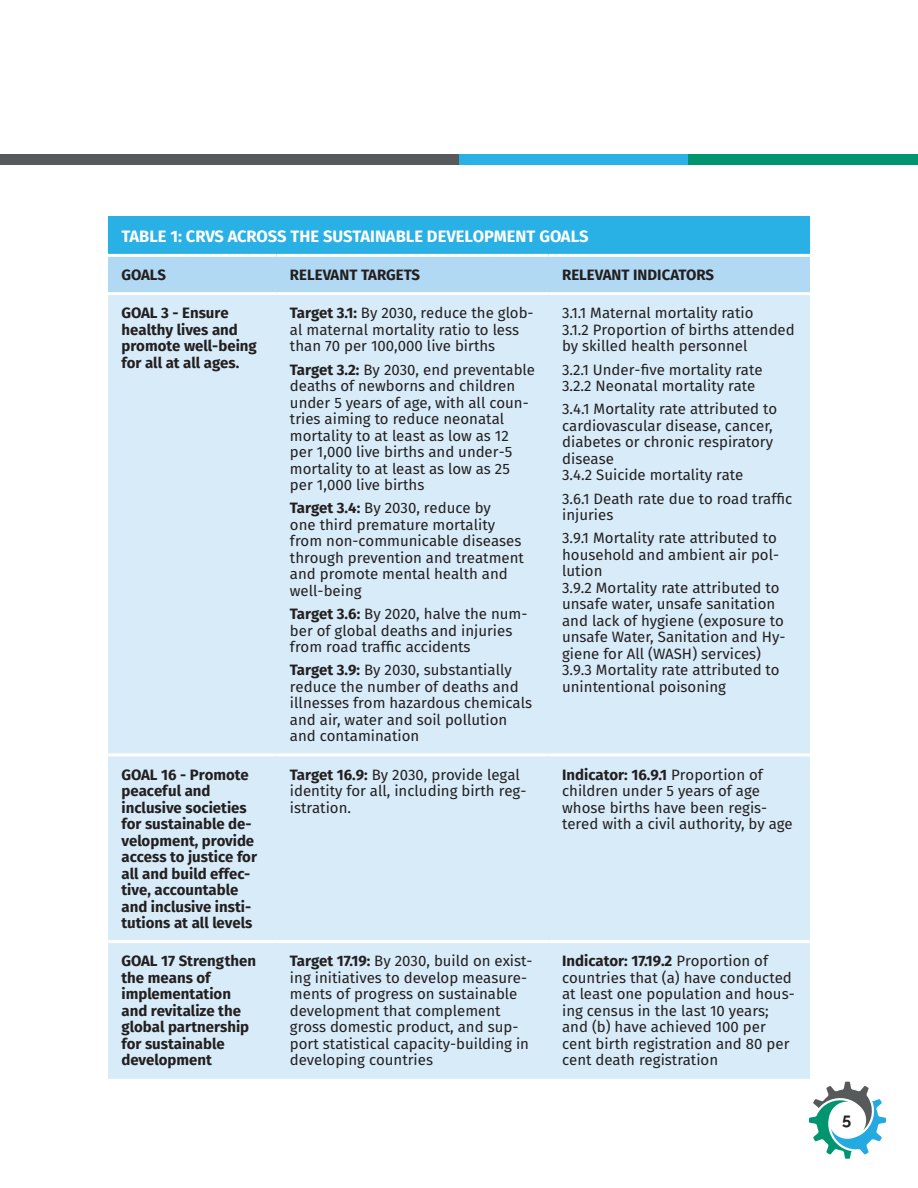
<style>
.page{position:relative;width:918px;height:1188px;background:#fff}
.page>*{position:absolute;margin:0;border:0;box-sizing:border-box;transform-origin:0 0}
.t1{font:700 16.5px "Fira Sans";color:#fff}
.t2{font:700 16.5px "Raleway";color:#231f20}
.Table_Body{font:15px/16.5px "Fira Sans";color:#231f20}
.Table_Body-2{font:700 15px/16.5px "Fira Sans";color:#231f20}
.s1{font-weight:700}
</style>
<div class="page">
<div style="left:0;top:154px;width:918px;height:10px;background:#58595b"></div>
<div style="left:459px;top:154px;width:459px;height:10px;background:#29b0e5"></div>
<div style="left:688px;top:154px;width:230px;height:10px;background:#00946f"></div>
<svg style="left:808px;top:1081px;width:78px;height:78px"></svg>
<div style="left:108px;top:216px;width:702px;height:39px;background:#29b0e5"></div>
<div style="left:108px;top:257px;width:702px;height:35px;background:#b2d9f3"></div>
<div style="left:108px;top:295px;width:702px;height:784px;background:#d7ebf8"></div>
<hr style="left:108px;top:753px;width:168px;height:3px;background:#fff">
<hr style="left:276px;top:753px;width:273px;height:3px;background:#fff">
<hr style="left:549px;top:753px;width:261px;height:3px;background:#fff">
<hr style="left:108px;top:940px;width:168px;height:3px;background:#fff">
<hr style="left:276px;top:940px;width:273px;height:3px;background:#fff">
<hr style="left:549px;top:940px;width:261px;height:3px;background:#fff">
<hr style="left:108px;top:254px;width:168px;height:3px;background:#fff">
<hr style="left:276px;top:254px;width:273px;height:3px;background:#fff">
<hr style="left:549px;top:254px;width:261px;height:3px;background:#fff">
<p class="t1" style="left:122px;top:225px;width:469px">TABLE 1: CRVS ACROSS THE SUSTAINABLE DEVELOPMENT GOALS</p>
<p class="Table_Body-2" style="left:122px;top:267px;width:46px">GOALS</p>
<p class="Table_Body-2" style="left:290px;top:267px;width:132px">RELEVANT TARGETS</p>
<p class="Table_Body-2" style="left:562px;top:267px;width:154px">RELEVANT INDICATORS</p>
<p class="Table_Body-2" style="left:122px;top:305px;width:137px">GOAL 3 - Ensure healthy lives and promote well-being for all at all ages.</p>
<p class="Table_Body" style="left:290px;top:305px;width:245px"><span class="s1">Target 3.1:</span> By 2030, reduce the glob&shy;al maternal mortality ratio to less than 70 per 100,000 live births</p>
<p class="Table_Body" style="left:562px;top:305px;width:193px">3.1.1 Maternal mortality ratio</p>
<p class="Table_Body" style="left:562px;top:321px;width:234px">3.1.2 Proportion of births attended by skilled health personnel</p>
<p class="Table_Body" style="left:562px;top:361px;width:202px">3.2.1 Under-five mortality rate<br>3.2.2 Neonatal mortality rate</p>
<p class="Table_Body" style="left:562px;top:401px;width:217px">3.4.1 Mortality rate attributed to cardiovascular disease, cancer, diabetes or chronic respiratory disease<br>3.4.2 Suicide mortality rate</p>
<p class="Table_Body" style="left:562px;top:490px;width:232px">3.6.1 Death rate due to road traffic injuries</p>
<p class="Table_Body" style="left:562px;top:530px;width:225px">3.9.1 Mortality rate attributed to household and ambient air pol&shy;lution<br>3.9.2 Mortality rate attributed to unsafe water, unsafe sanitation and lack of hygiene (exposure to unsafe Water, Sanitation and Hy&shy;giene for All (WASH) services)<br>3.9.3 Mortality rate attributed to unintentional poisoning</p>
<p class="Table_Body" style="left:290px;top:361px;width:247px"><span class="s1">Target 3.2:</span> By 2030, end preventable deaths of newborns and children under 5 years of age, with all coun&shy;tries aiming to reduce neonatal mortality to at least as low as 12 per 1,000 live births and under-5 mortality to at least as low as 25 per 1,000 live births</p>
<p class="Table_Body" style="left:290px;top:500px;width:236px"><span class="s1">Target 3.4:</span> By 2030, reduce by<br>one third premature mortality from non-communicable diseases through prevention and treatment and promote mental health and well-being</p>
<p class="Table_Body" style="left:290px;top:606px;width:239px"><span class="s1">Target 3.6:</span> By 2020, halve the num&shy;ber of global deaths and injuries from road traffic accidents</p>
<p class="Table_Body" style="left:290px;top:662px;width:244px"><span class="s1">Target 3.9:</span> By 2030, substantially reduce the number of deaths and illnesses from hazardous chemicals and air, water and soil pollution and contamination</p>
<p class="Table_Body-2" style="left:122px;top:766px;width:137px">GOAL 16 - Promote peaceful and inclusive societies for sustainable de&shy;velopment, provide access to justice for all and build effec&shy;tive, accountable and inclusive insti&shy;tutions at all levels</p>
<p class="Table_Body" style="left:290px;top:766px;width:238px"><span class="s1">Target 16.9:</span> By 2030, provide legal identity for all, including birth reg&shy;istration.</p>
<p class="Table_Body" style="left:562px;top:766px;width:232px"><span class="s1">Indicator: 16.9.1</span> Proportion of children under 5 years of age whose births have been regis&shy;tered with a civil authority, by age</p>
<p class="Table_Body-2" style="left:122px;top:953px;width:136px">GOAL 17 Strengthen the means of implementation and revitalize the global partnership for sustainable development</p>
<p class="Table_Body" style="left:290px;top:953px;width:244px"><span class="s1">Target 17.19:</span> By 2030, build on exist&shy;ing initiatives to develop measure&shy;ments of progress on sustainable development that complement gross domestic product, and sup&shy;port statistical capacity-building in developing countries</p>
<p class="Table_Body" style="left:562px;top:953px;width:234px"><span class="s1">Indicator: 17.19.2</span> Proportion of countries that (a) have conducted at least one population and hous&shy;ing census in the last 10 years; and (b) have achieved 100 per cent birth registration and 80 per cent death registration</p>
<p class="t2" style="left:842px;top:1110px;width:11px">5</p>
</div>
